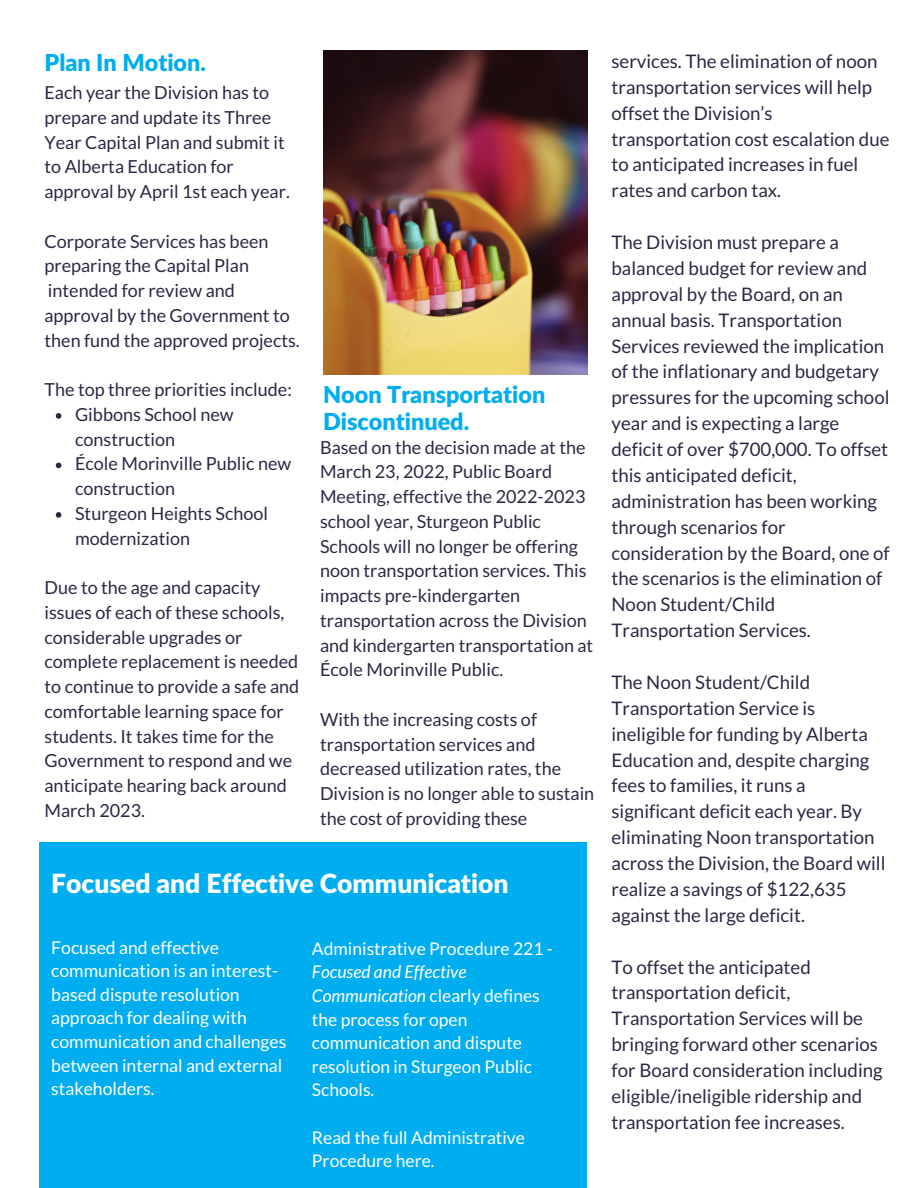
<style>
.page{position:relative;width:918px;height:1188px;background:#fff}
.page>*{position:absolute;margin:0;border:0;box-sizing:border-box;transform-origin:0 0}
.t1{font:900 26.4px "Lato Latin";color:#fff}
.t2{font:900 23.4px/27px "Lato Latin";color:#00aeef}
.t3{font:18.75px/25.8px "Lato";color:#2b2844}
.t4{font:18px/24.8px "Lato";color:#2b2844}
.t5{font:17.7px/23.7px "Lato";color:#fff}
.t6{font:17.55px/23.7px "Lato";color:#fff}
.s1{font-style:italic}
</style>
<div class="page">
<div style="left:39px;top:843px;width:548px;height:345px;background:#00aeef"></div>
<img style="left:323px;top:51px;width:264px;height:324px">
<svg style="left:56px;top:413px;width:5px;height:6px"></svg>
<svg style="left:56px;top:463px;width:5px;height:5px"></svg>
<svg style="left:56px;top:512px;width:5px;height:6px"></svg>
<p class="t2" style="left:45px;top:51px;width:163px">Plan In Motion.</p>
<p class="t4" style="left:45px;top:80px;width:247px">Each year the Division has to prepare and update its Three<br>Year Capital Plan and submit it to Alberta Education for approval by April 1st each year.</p>
<p class="t4" style="left:45px;top:228px;width:257px">Corporate Services has been preparing the Capital Plan intended for review and approval by the Government to then fund the approved projects.</p>
<p class="t4" style="left:45px;top:377px;width:249px">The top three priorities include:</p>
<p class="t4" style="left:75px;top:402px;width:160px">Gibbons School new construction</p>
<p class="t4" style="left:75px;top:451px;width:218px">École Morinville Public new construction</p>
<p class="t4" style="left:75px;top:501px;width:195px">Sturgeon Heights School modernization</p>
<p class="t4" style="left:45px;top:575px;width:256px">Due to the age and capacity issues of each of these schools, considerable upgrades or complete replacement is needed to continue to provide a safe and comfortable learning space for students. It takes time for the<br>Government to respond and we anticipate hearing back around<br>March 2023.</p>
<p class="t2" style="left:323px;top:382px;width:224px">Noon Transportation<br>Discontinued.</p>
<p class="t4" style="left:320px;top:434px;width:275px">Based on the decision made at the<br>March 23, 2022, Public Board<br>Meeting, effective the 2022-2023 school year, Sturgeon Public<br>Schools will no longer be offering noon transportation services. This impacts pre-kindergarten transportation across the Division and kindergarten transportation at<br>École Morinville Public.</p>
<p class="t4" style="left:320px;top:707px;width:276px">With the increasing costs of transportation services and decreased utilization rates, the<br>Division is no longer able to sustain the cost of providing these</p>
<p class="t1" style="left:51px;top:872px;width:459px">Focused and Effective Communication</p>
<p class="t5" style="left:51px;top:935px;width:237px">Focused and effective communication is an interest&shy;based dispute resolution approach for dealing with communication and challenges between internal and external stakeholders.</p>
<p class="t6" style="left:312px;top:936px;width:243px">Administrative Procedure 221 -<br><span class="s1">Focused and Effective<br>Communication</span> clearly defines the process for open communication and dispute resolution in Sturgeon Public<br>Schools.</p>
<p class="t6" style="left:312px;top:1125px;width:215px">Read the full Administrative<br>Procedure here.</p>
<p class="t3" style="left:612px;top:48px;width:280px">services. The elimination of noon transportation services will help offset the Division’s transportation cost escalation due to anticipated increases in fuel rates and carbon tax.</p>
<p class="t3" style="left:612px;top:229px;width:280px">The Division must prepare a balanced budget for review and approval by the Board, on an annual basis. Transportation<br>Services reviewed the implication of the inflationary and budgetary pressures for the upcoming school year and is expecting a large deficit of over $700,000. To offset this anticipated deficit, administration has been working through scenarios for consideration by the Board, one of the scenarios is the elimination of<br>Noon Student/Child<br>Transportation Services.</p>
<p class="t3" style="left:612px;top:669px;width:275px">The Noon Student/Child<br>Transportation Service is ineligible for funding by Alberta<br>Education and, despite charging fees to families, it runs a significant deficit each year. By eliminating Noon transportation across the Division, the Board will realize a savings of $122,635 against the large deficit.</p>
<p class="t3" style="left:612px;top:953px;width:273px">To offset the anticipated transportation deficit,<br>Transportation Services will be bringing forward other scenarios for Board consideration including eligible/ineligible ridership and transportation fee increases.</p>
</div>
